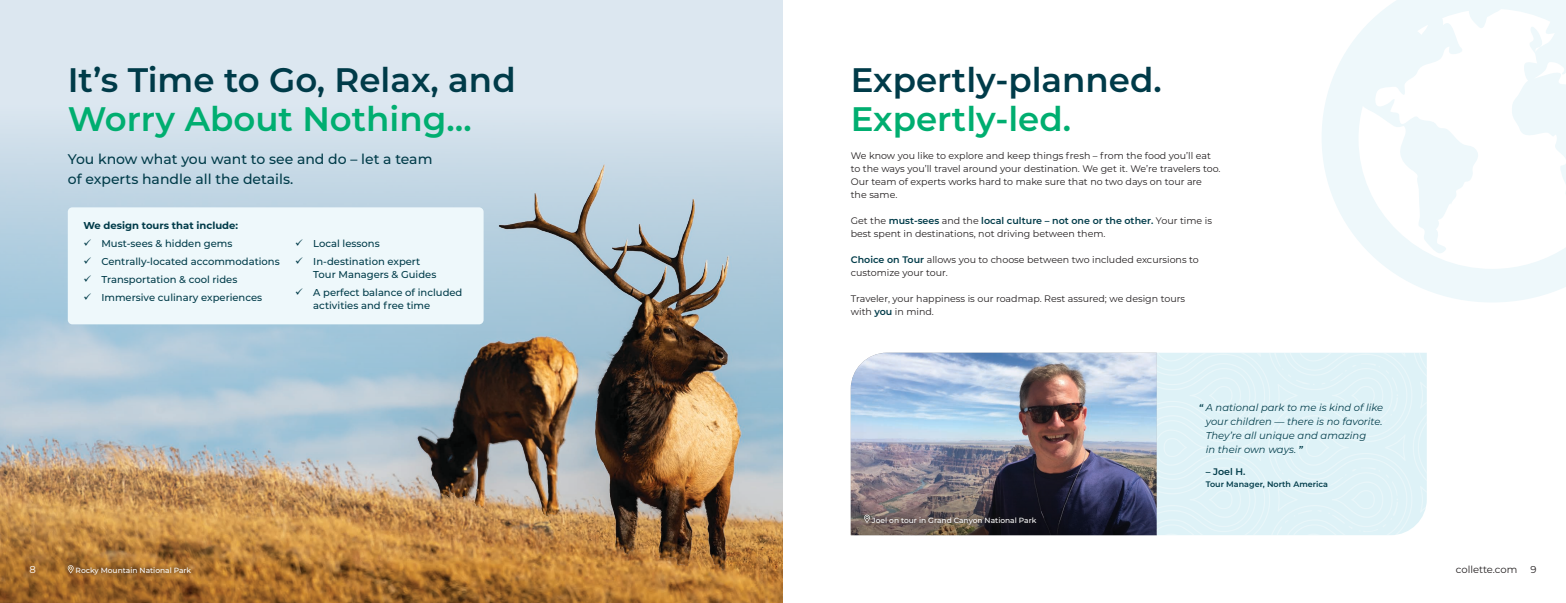
<style>
.page{position:relative;width:1566px;height:603px;background:#fff}
.page>*{position:absolute;margin:0;border:0;box-sizing:border-box;transform-origin:0 0}
.t1{font:600 34px "Montserrat";color:#003b49}
.t2{font:600 34px "Montserrat";color:#00ae70}
.t3{font:500 14px/20px "Montserrat";color:#003b49}
.t4{font:500 10px/18px "Montserrat";color:#003b49}
.t5{font:italic 10px/14px "Montserrat";color:#003b49}
.t6{font:700 10px "Montserrat";color:#003b49}
.t7{font:10px "Montserrat";color:#231f20}
.t8{font:10px "Montserrat";color:#fff}
.t9{font:9.5px/13px "Montserrat";color:#231f20}
.t10{font:600 9.5px "Montserrat";color:#003b49}
.t11{font:600 8px "Montserrat";color:#003b49}
.t12{font:500 7.5px "Montserrat";color:#fff}
.s1{font-weight:600;color:#003b49}
.s2{font-weight:600;font-size:9.5px}
</style>
<div class="page">
<svg style="left:1322px;top:0;width:244px;height:302px"></svg>
<img style="left:0;top:0;width:783px;height:603px">
<img style="left:387px;top:131px;width:396px;height:472px">
<div style="left:68px;top:207px;width:416px;height:117px;background:#eef8fb;border-radius:4px"></div>
<img style="left:854px;top:353px;width:303px;height:21px">
<img style="left:851px;top:374px;width:306px;height:161px">
<svg style="left:1157px;top:353px;width:270px;height:182px;background:#dff2f7"></svg>
<svg style="left:859px;top:509px;width:182px;height:20px;background:#514847"></svg>
<svg style="left:864px;top:515px;width:6px;height:8px"></svg>
<svg style="left:63px;top:560px;width:133px;height:20px;background:#a26c2d"></svg>
<svg style="left:68px;top:565px;width:6px;height:8px"></svg>
<h1 class="t1" style="left:68px;top:56px;width:449px">It’s Time to Go, Relax, and</h1>
<h1 class="t2" style="left:68px;top:95px;width:405px">Worry About Nothing…</h1>
<h2 class="t3" style="left:68px;top:148px;width:366px">You know what you want to see and do – let a team of experts handle all the details.</h2>
<p class="t6" style="left:83px;top:219px;width:156px">We design tours that include:</p>
<p class="t4" style="left:101px;top:234px;width:180px">Must-sees &amp; hidden gems<br>Centrally-located accommodations<br>Transportation &amp; cool rides<br>Immersive culinary experiences</p>
<p class="t4" style="left:313px;top:234px;width:109px">Local lessons<br>In-destination expert</p>
<p class="t4" style="left:313px;top:265px;width:151px">Tour Managers &amp; Guides<br>A perfect balance of included</p>
<p class="t4" style="left:313px;top:296px;width:119px">activities and free time</p>
<h1 class="t1" style="left:851px;top:56px;width:312px">Expertly-planned.</h1>
<h1 class="t2" style="left:851px;top:95px;width:222px">Expertly-led.</h1>
<p class="t9" style="left:851px;top:149px;width:371px">We know you like to explore and keep things fresh – from the food you’ll eat to the ways you’ll travel around your destination. We get it. We’re travelers too.<br>Our team of experts works hard to make sure that no two days on tour are<br>the same.</p>
<p class="t9" style="left:851px;top:214px;width:363px">Get the <span class="s1">must-sees</span> and the <span class="s1">local culture – not one or the other.</span> Your time is best spent in destinations, not driving between them.</p>
<p class="t9" style="left:851px;top:253px;width:350px"><span class="s1">Choice on Tour</span> allows you to choose between two included excursions to customize your tour.</p>
<p class="t9" style="left:851px;top:292px;width:336px">Traveler, your happiness is our roadmap. Rest assured; we design tours with <span class="s1">you</span> in mind.</p>
<p class="t12" style="left:872px;top:515px;width:166px">Joel on tour in Grand Canyon National Park</p>
<p class="t5" style="left:1206px;top:400px;width:179px;text-indent:-7px"><span class="s2">“</span> A national park to me is kind of like your children — there is no favorite.<br>They’re all unique and amazing<br>in their own ways. <span class="s2">”</span></p>
<p class="t10" style="left:1206px;top:465px;width:41px">– Joel H.</p>
<p class="t11" style="left:1206px;top:478px;width:124px">Tour Manager, North America</p>
<p class="t8" style="left:29px;top:563px;width:8px">8</p>
<p class="t7" style="left:1456px;top:563px;width:63px">collette.com</p>
<p class="t7" style="left:1530px;top:563px;width:8px">9</p>
<p class="t12" style="left:76px;top:566px;width:117px">Rocky Mountain National Park</p>
</div>
